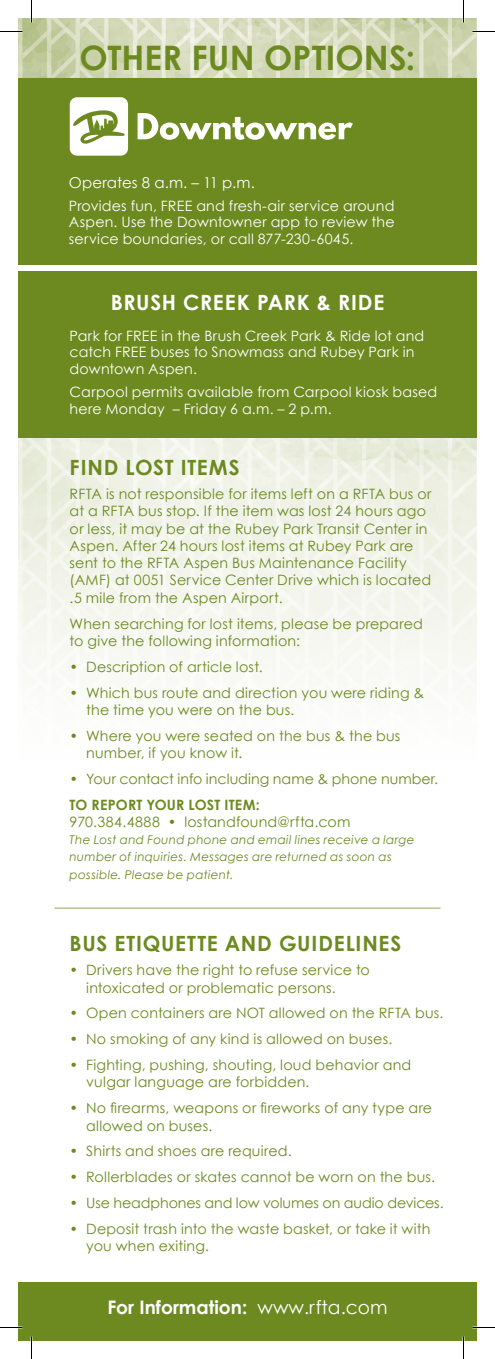
<style>
.page{position:relative;width:495px;height:1359px;background:#fff}
.page>*{position:absolute;margin:0;border:0;box-sizing:border-box;transform-origin:0 0}
.t1{font:700 33.75px "Century Gothic";letter-spacing:.005em;color:#6c8a1f}
.t2{font:700 21px "Century Gothic";letter-spacing:.035em;color:#6c8a1f}
.t3{font:700 21px "Century Gothic";letter-spacing:.03em;color:#fff}
.t4{font:700 18.6px "Century Gothic";color:#fff}
.t5{font:15px "Century Gothic";color:#fff}
.t6{font:14.25px/17.2px "Century Gothic";letter-spacing:.015em;color:#6c8a1f}
.t7{font:14.25px/16.5px "Century Gothic";letter-spacing:.015em;color:#fff}
.t8{font:14.25px "Century Gothic";letter-spacing:-.005em;color:#6c8a1f}
.t9{font:700 14.25px "Century Gothic";letter-spacing:.015em;color:#6c8a1f}
.t10{font:italic 12px/17.2px "Century Gothic";letter-spacing:.02em;color:#6c8a1f}
.s1{font-weight:400}
</style>
<div class="page">
<img style="left:18px;top:18px;width:459px;height:61px">
<div style="left:18px;top:79px;width:459px;height:186px;background:#6c8a1f"></div>
<img style="left:18px;top:438px;width:459px;height:254px">
<div style="left:18px;top:1282px;width:459px;height:59px;background:#6c8a1f"></div>
<svg style="left:70px;top:97px;width:58px;height:59px"></svg>
<svg style="left:138px;top:113px;width:215px;height:27px"></svg>
<div style="left:18px;top:271px;width:459px;height:167px;background:#6c8a1f"></div>
<hr style="left:54px;top:907px;width:387px;height:2px;background:#b8c38f">
<svg style="left:0;top:31px;width:22px;height:1px"></svg>
<svg style="left:472px;top:31px;width:23px;height:1px"></svg>
<svg style="left:0;top:1327px;width:22px;height:1px"></svg>
<svg style="left:472px;top:1327px;width:23px;height:1px"></svg>
<svg style="left:31px;top:0;width:1px;height:22px"></svg>
<svg style="left:31px;top:1336px;width:1px;height:23px"></svg>
<svg style="left:463px;top:0;width:1px;height:22px"></svg>
<svg style="left:463px;top:1336px;width:1px;height:23px"></svg>
<h1 class="t1" style="left:80px;top:36px;width:337px">OTHER FUN OPTIONS:</h1>
<p class="t5" style="left:69px;top:173px;width:188px">Operates 8 a.m. – 11 p.m.</p>
<p class="t7" style="left:69px;top:197px;width:327px;text-align:justify">Provides fun, FREE and fresh-air service around Aspen. Use the Downtowner app to review the service boundaries, or call 877-230-6045.</p>
<h2 class="t3" style="left:111px;top:289px;width:275px">BRUSH CREEK PARK &amp; RIDE</h2>
<p class="t7" style="left:70px;top:327px;width:356px">Park for FREE in the Brush Creek Park &amp; Ride lot and catch FREE buses to Snowmass and Rubey Park in downtown Aspen.</p>
<p class="t7" style="left:70px;top:384px;width:369px">Carpool permits available from Carpool kiosk based here Monday – Friday 6 a.m. – 2 p.m.</p>
<h2 class="t2" style="left:70px;top:454px;width:171px">FIND LOST ITEMS</h2>
<p class="t6" style="left:70px;top:485px;width:363px">RFTA is not responsible for items left on a RFTA bus or at a RFTA bus stop. If the item was lost 24 hours ago or less, it may be at the Rubey Park Transit Center in Aspen. After 24 hours lost items at Rubey Park are sent to the RFTA Aspen Bus Maintenance Facility (AMF) at 0051 Service Center Drive which is located .5 mile from the Aspen Airport.</p>
<p class="t6" style="left:70px;top:615px;width:355px">When searching for lost items, please be prepared to give the following information:</p>
<p class="t6" style="left:70px;top:658px;width:195px">• Description of article lost.</p>
<p class="t6" style="left:86px;top:684px;width:340px;text-indent:-17px">• Which bus route and direction you were riding &amp; the time you were on the bus.</p>
<p class="t6" style="left:86px;top:727px;width:316px;text-indent:-17px">• Where you were seated on the bus &amp; the bus number, if you know it.</p>
<p class="t6" style="left:70px;top:770px;width:370px">• Your contact info including name &amp; phone number.</p>
<p class="t9" style="left:70px;top:796px;width:192px">TO REPORT YOUR LOST ITEM:</p>
<p class="t6" style="left:70px;top:813px;width:282px">970.384.4888 • lostandfound@rfta.com</p>
<p class="t10" style="left:70px;top:831px;width:347px">The Lost and Found phone and email lines receive a large number of inquiries. Messages are returned as soon as possible. Please be patient.</p>
<h2 class="t2" style="left:70px;top:930px;width:333px">BUS ETIQUETTE AND GUIDELINES</h2>
<p class="t6" style="left:86px;top:961px;width:285px;text-indent:-17px">• Drivers have the right to refuse service to intoxicated or problematic persons.</p>
<p class="t6" style="left:70px;top:1004px;width:375px">• Open containers are NOT allowed on the RFTA bus.</p>
<p class="t6" style="left:70px;top:1030px;width:324px">• No smoking of any kind is allowed on buses.</p>
<p class="t6" style="left:86px;top:1056px;width:327px;text-indent:-17px">• Fighting, pushing, shouting, loud behavior and vulgar language are forbidden.</p>
<p class="t6" style="left:86px;top:1099px;width:348px;text-indent:-17px">• No firearms, weapons or fireworks of any type are allowed on buses.</p>
<p class="t6" style="left:70px;top:1143px;width:224px">• Shirts and shoes are required.</p>
<p class="t6" style="left:70px;top:1168px;width:367px">• Rollerblades or skates cannot be worn on the bus.</p>
<p class="t8" style="left:70px;top:1194px;width:375px">• Use headphones and low volumes on audio devices.</p>
<p class="t6" style="left:86px;top:1220px;width:346px;text-indent:-17px">• Deposit trash into the waste basket, or take it with you when exiting.</p>
<h3 class="t4" style="left:107px;top:1295px;width:282px">For Information: <span class="s1">www.rfta.com</span></h3>
</div>
